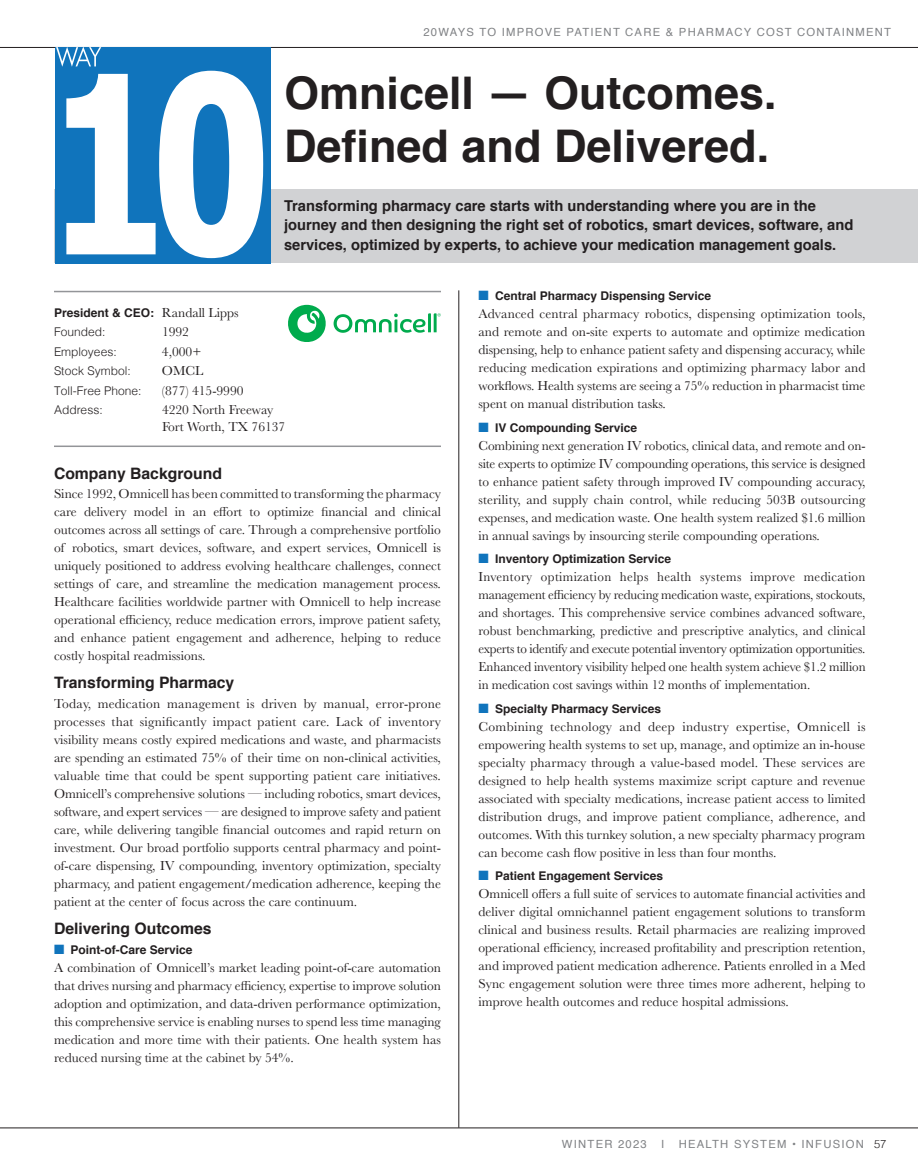
<style>
.page{position:relative;width:918px;height:1175px;background:#fff}
.page>*{position:absolute;margin:0;border:0;box-sizing:border-box;transform-origin:0 0}
.t1{font:700 45px/52.5px "Helvetica";color:#231f20}
.t2{font:700 15.75px "Helvetica";color:#231f20}
.t3{font:700 15px/19.5px "Helvetica";color:#231f20}
.t4{font:13.5px/18px "Baskerville";color:#231f20;text-align:justify}
.t5{font:700 12px/19.5px "Helvetica";color:#231f20}
.t6{font:300 12px "Helvetica";color:#231f20}
.t7{font:11.25px "Helvetica";letter-spacing:.11em;color:#808285}
.s1{font-family:"Baskerville";font-weight:400;font-size:13.5px}
.s2{font-weight:300}
.s3{color:#1074bc}
.s4{font-weight:300;color:#231f20}
</style>
<div class="page">
<hr style="left:0;top:1127px;width:918px;height:1px;background:#231f20">
<hr style="left:0;top:47px;width:918px;height:1px;background:#231f20">
<hr style="left:459px;top:290px;width:1px;height:837px;background:#231f20">
<hr style="left:54px;top:291px;width:387px;height:1px;background:#939598">
<svg style="left:288px;top:305px;width:38px;height:37px"></svg>
<svg style="left:334px;top:313px;width:107px;height:20px"></svg>
<div style="left:55px;top:189px;width:863px;height:74px;background:#d1d2d4"></div>
<hr style="left:54px;top:445px;width:387px;height:2px;background:#939598">
<div style="left:56px;top:47px;width:215px;height:216px;background:#1074bc"></div>
<svg style="left:56px;top:47px;width:207px;height:211px"></svg>
<p class="t7" style="left:423px;top:23px;width:469px">20WAYS TO IMPROVE PATIENT CARE &amp; PHARMACY COST CONTAINMENT</p>
<h1 class="t1" style="left:284px;top:68px;width:494px">Omnicell — Outcomes.<br>Defined and Delivered.</h1>
<p class="t3" style="left:284px;top:196px;width:571px">Transforming pharmacy care starts with understanding where you are in the journey and then designing the right set of robotics, smart devices, software, and services, optimized by experts, to achieve your medication management goals.</p>
<p class="t5" style="left:54px;top:303px;width:186px">President &amp; CEO: <span class="s1">Randall Lipps<br></span><span class="s2">Founded:</span></p>
<p class="t4" style="left:162px;top:323px;width:28px">1992</p>
<p class="t6" style="left:54px;top:341px;width:64px">Employees:</p>
<p class="t4" style="left:162px;top:342px;width:41px">4,000+</p>
<p class="t6" style="left:54px;top:361px;width:78px">Stock Symbol:</p>
<p class="t4" style="left:162px;top:362px;width:43px">OMCL</p>
<p class="t6" style="left:54px;top:380px;width:89px">Toll-Free Phone:</p>
<p class="t4" style="left:162px;top:381px;width:83px">(877) 415-9990</p>
<p class="t6" style="left:54px;top:400px;width:50px">Address:</p>
<p class="t4" style="left:162px;top:402px;width:125px;line-height:16.5px">4220 North Freeway<br>Fort Worth, TX 76137</p>
<p class="t2" style="left:54px;top:460px;width:170px">Company Background</p>
<p class="t4" style="left:54px;top:485px;width:389px">Since 1992, Omnicell has been committed to transforming the pharmacy care delivery model in an effort to optimize financial and clinical outcomes across all settings of care. Through a comprehensive portfolio of robotics, smart devices, software, and expert services, Omnicell is uniquely positioned to address evolving healthcare challenges, connect settings of care, and streamline the medication management process.<br>Healthcare facilities worldwide partner with Omnicell to help increase operational efficiency, reduce medication errors, improve patient safety, and enhance patient engagement and adherence, helping to reduce costly hospital readmissions.</p>
<p class="t2" style="left:54px;top:669px;width:182px">Transforming Pharmacy</p>
<p class="t4" style="left:54px;top:694px;width:389px">Today, medication management is driven by manual, error-prone processes that significantly impact patient care. Lack of inventory visibility means costly expired medications and waste, and pharmacists are spending an estimated 75% of their time on non-clinical activities, valuable time that could be spent supporting patient care initiatives.<br>Omnicell’s comprehensive solutions — including robotics, smart devices, software, and expert services — are designed to improve safety and patient care, while delivering tangible financial outcomes and rapid return on investment. Our broad portfolio supports central pharmacy and point&shy;of-care dispensing, IV compounding, inventory optimization, specialty pharmacy, and patient engagement/medication adherence, keeping the patient at the center of focus across the care continuum.</p>
<p class="t2" style="left:54px;top:915px;width:159px">Delivering Outcomes</p>
<p class="t5" style="left:54px;top:940px;width:140px"><span class="s3">■</span> Point-of-Care Service</p>
<p class="t4" style="left:54px;top:959px;width:389px">A combination of Omnicell’s market leading point-of-care automation that drives nursing and pharmacy efficiency, expertise to improve solution adoption and optimization, and data-driven performance optimization, this comprehensive service is enabling nurses to spend less time managing medication and more time with their patients. One health system has reduced nursing time at the cabinet by 54%.</p>
<p class="t5" style="left:478px;top:286px;width:234px"><span class="s3">■</span> Central Pharmacy Dispensing Service</p>
<p class="t4" style="left:478px;top:305px;width:389px">Advanced central pharmacy robotics, dispensing optimization tools, and remote and on-site experts to automate and optimize medication dispensing, help to enhance patient safety and dispensing accuracy, while reducing medication expirations and optimizing pharmacy labor and workflows. Health systems are seeing a 75% reduction in pharmacist time spent on manual distribution tasks.</p>
<p class="t5" style="left:478px;top:418px;width:160px"><span class="s3">■</span> IV Compounding Service</p>
<p class="t4" style="left:478px;top:436px;width:389px">Combining next generation IV robotics, clinical data, and remote and on&shy;site experts to optimize IV compounding operations, this service is designed to enhance patient safety through improved IV compounding accuracy, sterility, and supply chain control, while reducing 503B outsourcing expenses, and medication waste. One health system realized $1.6 million in annual savings by insourcing sterile compounding operations.</p>
<p class="t5" style="left:478px;top:549px;width:194px"><span class="s3">■</span> Inventory Optimization Service</p>
<p class="t4" style="left:478px;top:568px;width:389px">Inventory optimization helps health systems improve medication management efficiency by reducing medication waste, expirations, stockouts, and shortages. This comprehensive service combines advanced software, robust benchmarking, predictive and prescriptive analytics, and clinical experts to identify and execute potential inventory optimization opportunities.<br>Enhanced inventory visibility helped one health system achieve $1.2 million in medication cost savings within 12 months of implementation.</p>
<p class="t5" style="left:478px;top:699px;width:184px"><span class="s3">■</span> Specialty Pharmacy Services</p>
<p class="t4" style="left:478px;top:717px;width:389px">Combining technology and deep industry expertise, Omnicell is empowering health systems to set up, manage, and optimize an in-house specialty pharmacy through a value-based model. These services are designed to help health systems maximize script capture and revenue associated with specialty medications, increase patient access to limited distribution drugs, and improve patient compliance, adherence, and outcomes. With this turnkey solution, a new specialty pharmacy program can become cash flow positive in less than four months.</p>
<p class="t5" style="left:478px;top:866px;width:186px"><span class="s3">■</span> Patient Engagement Services</p>
<p class="t4" style="left:478px;top:885px;width:389px">Omnicell offers a full suite of services to automate financial activities and deliver digital omnichannel patient engagement solutions to transform clinical and business results. Retail pharmacies are realizing improved operational efficiency, increased profitability and prescription retention, and improved patient medication adherence. Patients enrolled in a Med Sync engagement solution were three times more adherent, helping to improve health outcomes and reduce hospital admissions.</p>
<p class="t7" style="left:562px;top:1135px;width:86px">WINTER 2023</p>
<p class="t7" style="left:661px;top:1135px;width:5px">I</p>
<p class="t7" style="left:679px;top:1135px;width:209px">HEALTH SYSTEM • INFUSION <span class="s4">57</span></p>
</div>
